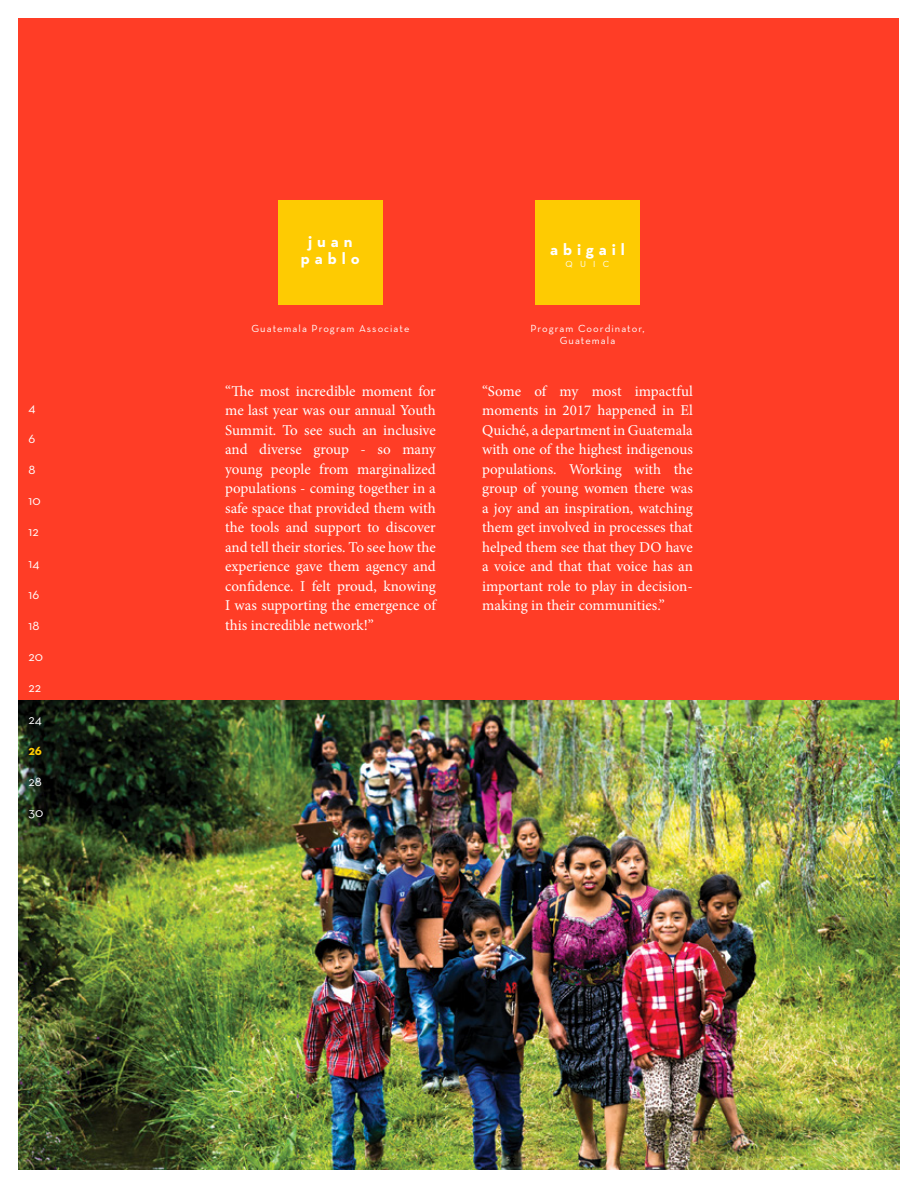
<style>
.page{position:relative;width:918px;height:1188px;background:#fff}
.page>*{position:absolute;margin:0;border:0;box-sizing:border-box;transform-origin:0 0}
.t1{font:700 16.5px/16.5px "Neutra Text";color:#fff;text-align:center}
.t2{font:15px/19.5px "Minion Pro";color:#fff;text-align:justify}
.t3{font:13.5px "Neutra Text";color:#fff}
.t4{font:700 13.5px "Neutra Text";color:#fecb02}
.t5{font:10.5px/12.6px "Neutra Text";letter-spacing:.1em;color:#fff;text-align:center}
.t6{font:9px "Neutra Text";color:#fff}
</style>
<div class="page">
<div style="left:19px;top:19px;width:880px;height:1150px;background:#ff3d26"></div>
<img style="left:19px;top:701px;width:880px;height:468px">
<div style="left:278px;top:200px;width:105px;height:105px;background:#fecb02"></div>
<div style="left:535px;top:200px;width:105px;height:105px;background:#fecb02"></div>
<p class="t3" style="left:28px;top:399px;width:9px">4</p>
<p class="t3" style="left:28px;top:430px;width:8px">6</p>
<p class="t3" style="left:28px;top:461px;width:9px">8</p>
<p class="t3" style="left:28px;top:492px;width:14px">10</p>
<p class="t3" style="left:28px;top:524px;width:12px">12</p>
<p class="t3" style="left:28px;top:555px;width:12px">14</p>
<p class="t3" style="left:28px;top:586px;width:12px">16</p>
<p class="t3" style="left:28px;top:617px;width:12px">18</p>
<p class="t3" style="left:28px;top:648px;width:16px">20</p>
<p class="t3" style="left:28px;top:680px;width:14px">22</p>
<p class="t3" style="left:28px;top:711px;width:15px">24</p>
<p class="t4" style="left:28px;top:742px;width:15px">26</p>
<p class="t3" style="left:28px;top:773px;width:15px">28</p>
<p class="t3" style="left:28px;top:804px;width:16px">30</p>
<p class="t1" style="left:301px;top:233px;width:61px">juan pablo</p>
<p class="t1" style="left:550px;top:240px;width:77px">abigail</p>
<p class="t6" style="left:566px;top:258px;width:45px">qui c</p>
<p class="t5" style="left:251px;top:322px;width:160px">Guatemala Program Associate</p>
<p class="t5" style="left:530px;top:322px;width:116px">Program Coordinator,<br>Guatemala</p>
<p class="t2" style="left:225px;top:381px;width:212px">“The most incredible moment for me last year was our annual Youth Summit. To see such an inclusive and diverse group - so many young people from marginalized populations - coming together in a safe space that provided them with the tools and support to discover and tell their stories. To see how the experience gave them agency and confidence. I felt proud, knowing I was supporting the emergence of this incredible network!”</p>
<p class="t2" style="left:482px;top:381px;width:212px">“Some of my most impactful moments in 2017 happened in El Quiché, a department in Guatemala with one of the highest indigenous populations. Working with the group of young women there was a joy and an inspiration, watching them get involved in processes that helped them see that they DO have a voice and that that voice has an important role to play in decision&shy;making in their communities.”</p>
</div>
